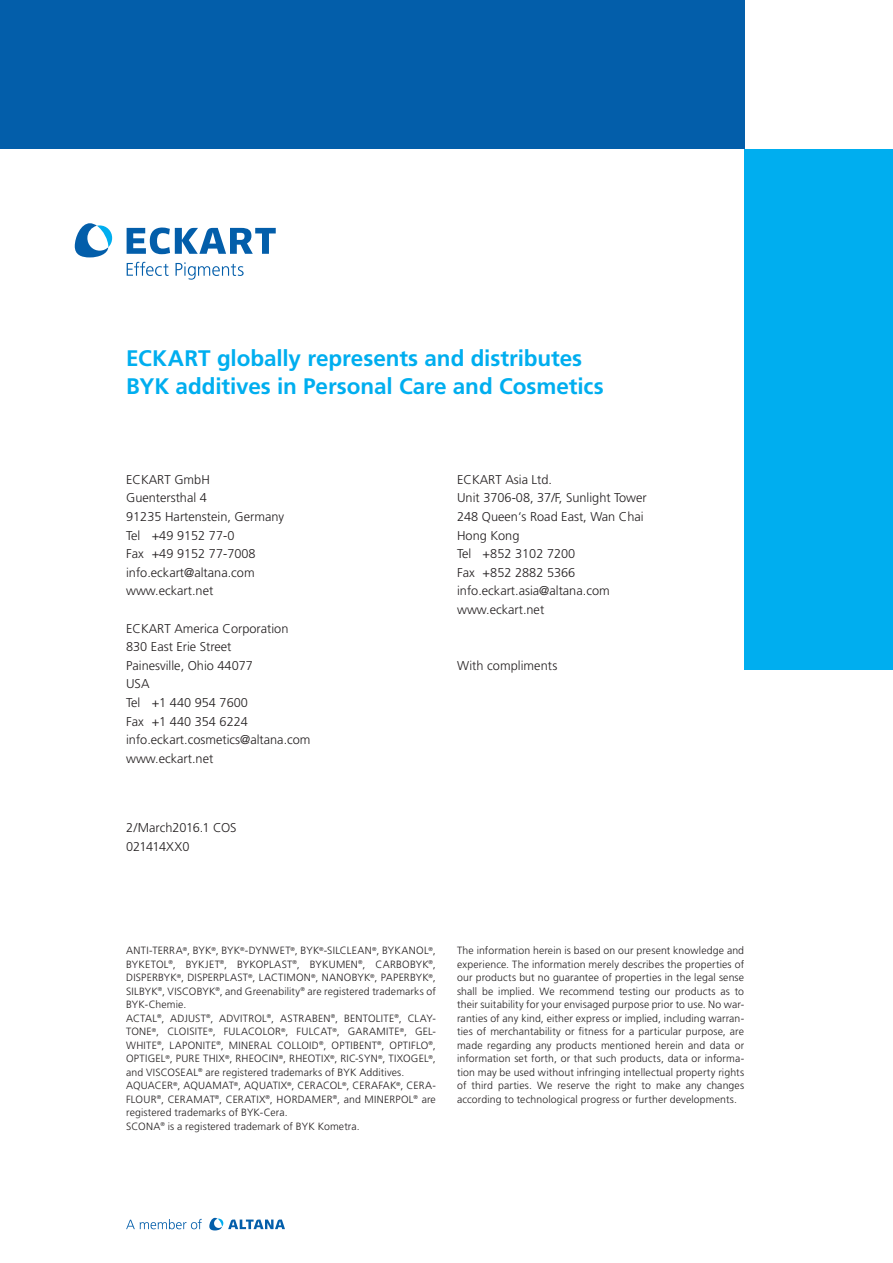
<style>
.page{position:relative;width:893px;height:1263px;background:#fff}
.page>*{position:absolute;margin:0;border:0;box-sizing:border-box;transform-origin:0 0}
.t1{font:700 22.5px/28.5px "Frutiger LT Std";letter-spacing:-.005em;color:#00aeef}
.t2{font:300 12.75px/18.6px "Frutiger LT Std";color:#231f20}
.t3{font:300 10.5px/13.5px "Frutiger LT Std";letter-spacing:.015em;color:#231f20}
</style>
<div class="page">
<div style="left:744px;top:149px;width:149px;height:521px;background:#00aeef"></div>
<div style="left:0;top:0;width:744px;height:149px;background:#035eaa"></div>
<svg style="left:127px;top:262px;width:42px;height:14px"></svg>
<svg style="left:176px;top:262px;width:68px;height:18px"></svg>
<svg style="left:127px;top:227px;width:149px;height:27px"></svg>
<svg style="left:75px;top:223px;width:37px;height:34px"></svg>
<svg style="left:209px;top:1218px;width:76px;height:12px"></svg>
<svg style="left:126px;top:1219px;width:76px;height:10px"></svg>
<h1 class="t1" style="left:126px;top:344px;width:479px">ECKART globally represents and distributes<br>BYK additives in Personal Care and Cosmetics</h1>
<p class="t2" style="left:126px;top:470px;width:159px">ECKART GmbH<br>Guentersthal 4<br>91235 Hartenstein, Germany<br>Tel +49 9152 77-0<br>Fax +49 9152 77-7008 info.eckart@altana.com www.eckart.net</p>
<p class="t2" style="left:126px;top:619px;width:186px">ECKART America Corporation<br>830 East Erie Street<br>Painesville, Ohio 44077<br>USA<br>Tel +1 440 954 7600<br>Fax +1 440 354 6224 info.eckart.cosmetics@altana.com www.eckart.net</p>
<p class="t2" style="left:126px;top:818px;width:112px">2/March2016.1 COS<br>021414XX0</p>
<p class="t2" style="left:457px;top:470px;width:191px">ECKART Asia Ltd.<br>Unit 3706-08, 37/F, Sunlight Tower<br>248 Queen‘s Road East, Wan Chai<br>Hong Kong<br>Tel +852 3102 7200<br>Fax +852 2882 5366 info.eckart.asia@altana.com www.eckart.net</p>
<p class="t2" style="left:457px;top:656px;width:102px">With compliments</p>
<p class="t3" style="left:126px;top:944px;width:311px">ANTI-TERRA<sup>®</sup>, BYK<sup>®</sup>, BYK<sup>®</sup>-DYNWET<sup>®</sup>, BYK<sup>®</sup>-SILCLEAN<sup>®</sup>, BYKANOL<sup>®</sup>, BYKETOL<sup>®</sup>, BYKJET<sup>®</sup>, BYKOPLAST<sup>®</sup>, BYKUMEN<sup>®</sup>, CARBOBYK<sup>®</sup>, DISPERBYK<sup>®</sup>, DISPERPLAST<sup>®</sup>, LACTIMON<sup>®</sup>, NANOBYK<sup>®</sup>, PAPERBYK<sup>®</sup>, SILBYK<sup>®</sup>, VISCOBYK<sup>®</sup>, and Greenability<sup>®</sup> are registered trademarks of BYK-Chemie.<br>ACTAL<sup>®</sup>, ADJUST<sup>®</sup>, ADVITROL<sup>®</sup>, ASTRABEN<sup>®</sup>, BENTOLITE<sup>®</sup>, CLAY-TONE<sup>®</sup>, CLOISITE<sup>®</sup>, FULACOLOR<sup>®</sup>, FULCAT<sup>®</sup>, GARAMITE<sup>®</sup>, GEL-WHITE<sup>®</sup>, LAPONITE<sup>®</sup>, MINERAL COLLOID<sup>®</sup>, OPTIBENT<sup>®</sup>, OPTIFLO<sup>®</sup>, OPTIGEL<sup>®</sup>, PURE THIX<sup>®</sup>, RHEOCIN<sup>®</sup>, RHEOTIX<sup>®</sup>, RIC-SYN<sup>®</sup>, TIXOGEL<sup>®</sup>, and VISCOSEAL<sup>®</sup> are registered trademarks of BYK Additives.<br>AQUACER<sup>®</sup>, AQUAMAT<sup>®</sup>, AQUATIX<sup>®</sup>, CERACOL<sup>®</sup>, CERAFAK<sup>®</sup>, CERA-FLOUR<sup>®</sup>, CERAMAT<sup>®</sup>, CERATIX<sup>®</sup>, HORDAMER<sup>®</sup>, and MINERPOL<sup>®</sup> are registered trademarks of BYK-Cera.<br>SCONA<sup>®</sup> is a registered trademark of BYK Kometra.</p>
<p class="t3" style="left:457px;top:944px;width:289px;text-align:justify">The information herein is based on our present knowledge and experience. The information merely describes the properties of our products but no guarantee of properties in the legal sense shall be implied. We recommend testing our products as to their suitability for your envisaged purpose prior to use. No war&shy;ranties of any kind, either express or implied, including warran&shy;ties of merchantability or fitness for a particular purpose, are made regarding any products mentioned herein and data or information set forth, or that such products, data or informa&shy;tion may be used without infringing intellectual property rights of third parties. We reserve the right to make any changes according to technological progress or further developments.</p>
</div>
